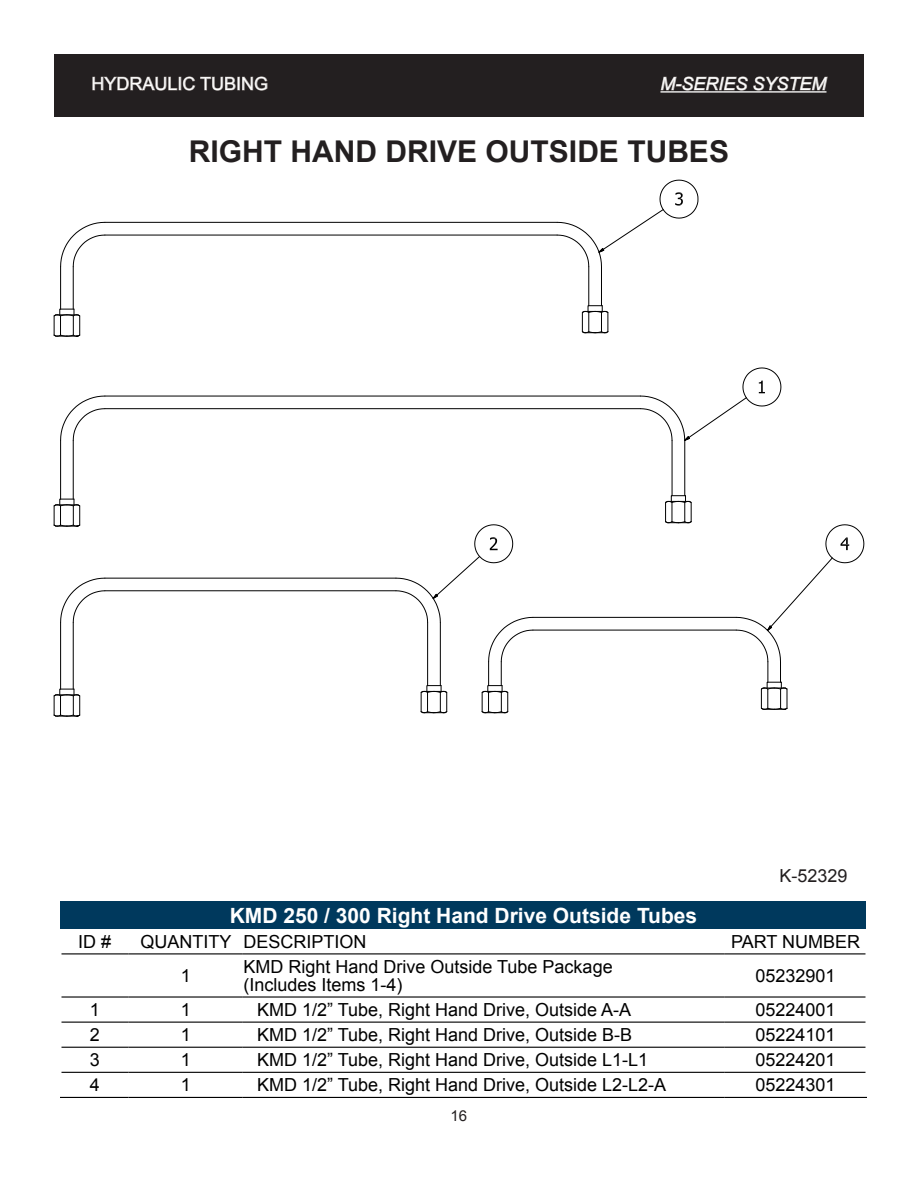
<style>
.page{position:relative;width:918px;height:1188px;background:#fff}
.page>*{position:absolute;margin:0;border:0;box-sizing:border-box;transform-origin:0 0}
.FIGURE_LABELS{font:700 30px "Arial";color:#231f20}
.Table_Text{font:700 21px "Arial";color:#fff}
.Table_Text-2{font:18px/18px "Arial";color:#000}
.COVER_PAGE{font:18px "Arial";color:#fff}
.t1{font:italic 18px "Arial";color:#fff}
.Table_Text-3{font:18px "Arial";color:#231f20}
.t2{font:15px "Arial";color:#231f20}
</style>
<div class="page">
<div style="left:55px;top:55px;width:808px;height:61px;background:#231f20"></div>
<hr style="left:660px;top:91px;width:167px;height:2px;background:#fff">
<svg style="left:661px;top:76px;width:167px;height:15px"></svg>
<div style="left:54px;top:54px;width:810px;height:63px;border:2px solid #231f20"></div>
<svg style="left:92px;top:76px;width:176px;height:15px"></svg>
<div style="left:54px;top:54px;width:405px;height:63px;border:2px solid #231f20"></div>
<hr style="left:105px;top:396px;width:535px;height:1px;background:#000">
<hr style="left:105px;top:408px;width:535px;height:1px;background:#000">
<svg style="left:61px;top:406px;width:15px;height:34px"></svg>
<hr style="left:60px;top:440px;width:1px;height:59px;background:#000">
<hr style="left:73px;top:440px;width:1px;height:59px;background:#000">
<svg style="left:76px;top:395px;width:371px;height:34px"></svg>
<svg style="left:54px;top:306px;width:552px;height:31px"></svg>
<svg style="left:582px;top:311px;width:200px;height:185px"></svg>
<hr style="left:601px;top:267px;width:1px;height:39px;background:#000">
<hr style="left:589px;top:267px;width:1px;height:39px;background:#000">
<hr style="left:105px;top:222px;width:452px;height:1px;background:#000">
<hr style="left:105px;top:235px;width:452px;height:1px;background:#000">
<svg style="left:61px;top:222px;width:44px;height:45px"></svg>
<hr style="left:60px;top:267px;width:1px;height:42px;background:#000">
<hr style="left:73px;top:267px;width:1px;height:42px;background:#000">
<svg style="left:557px;top:180px;width:141px;height:87px"></svg>
<svg style="left:640px;top:368px;width:141px;height:73px"></svg>
<svg style="left:54px;top:496px;width:810px;height:221px"></svg>
<div style="left:61px;top:902px;width:805px;height:27px;background:#00395d"></div>
<hr style="left:62px;top:953px;width:67px;height:1px;background:#000">
<hr style="left:129px;top:953px;width:114px;height:1px;background:#000">
<hr style="left:243px;top:953px;width:482px;height:1px;background:#000">
<hr style="left:725px;top:953px;width:141px;height:1px;background:#000">
<hr style="left:62px;top:996px;width:67px;height:2px;background:#000">
<hr style="left:129px;top:996px;width:114px;height:2px;background:#000">
<hr style="left:243px;top:996px;width:482px;height:2px;background:#000">
<hr style="left:725px;top:996px;width:141px;height:2px;background:#000">
<hr style="left:62px;top:1022px;width:67px;height:1px;background:#000">
<hr style="left:129px;top:1022px;width:114px;height:1px;background:#000">
<hr style="left:243px;top:1022px;width:482px;height:1px;background:#000">
<hr style="left:725px;top:1022px;width:141px;height:1px;background:#000">
<hr style="left:62px;top:1047px;width:67px;height:1px;background:#000">
<hr style="left:129px;top:1047px;width:114px;height:1px;background:#000">
<hr style="left:243px;top:1047px;width:482px;height:1px;background:#000">
<hr style="left:725px;top:1047px;width:141px;height:1px;background:#000">
<hr style="left:62px;top:1072px;width:67px;height:1px;background:#000">
<hr style="left:129px;top:1072px;width:114px;height:1px;background:#000">
<hr style="left:243px;top:1072px;width:482px;height:1px;background:#000">
<hr style="left:725px;top:1072px;width:141px;height:1px;background:#000">
<hr style="left:60px;top:1097px;width:69px;height:1px;background:#000">
<hr style="left:129px;top:1097px;width:114px;height:1px;background:#000">
<hr style="left:243px;top:1097px;width:482px;height:1px;background:#000">
<hr style="left:725px;top:1097px;width:142px;height:1px;background:#000">
<p class="COVER_PAGE" style="left:92px;top:72px;width:178px">HYDRAULIC TUBING</p>
<p class="t1" style="left:660px;top:72px;width:168px">M-SERIES SYSTEM</p>
<p class="FIGURE_LABELS" style="left:189px;top:131px;width:542px">RIGHT HAND DRIVE OUTSIDE TUBES</p>
<p class="Table_Text" style="left:230px;top:901px;width:469px">KMD 250 / 300 Right Hand Drive Outside Tubes</p>
<p class="Table_Text-3" style="left:780px;top:864px;width:70px">K-52329</p>
<p class="Table_Text-2" style="left:78px;top:933px;width:35px">ID #</p>
<p class="Table_Text-2" style="left:140px;top:933px;width:93px">QUANTITY</p>
<p class="Table_Text-2" style="left:244px;top:933px;width:125px">DESCRIPTION</p>
<p class="Table_Text-2" style="left:731px;top:933px;width:131px">PART NUMBER</p>
<p class="Table_Text-2" style="left:181px;top:967px;width:12px">1</p>
<p class="Table_Text-2" style="left:244px;top:958px;width:371px">KMD Right Hand Drive Outside Tube Package (Includes Items 1-4)</p>
<p class="Table_Text-2" style="left:755px;top:967px;width:82px">05232901</p>
<p class="Table_Text-2" style="left:90px;top:1001px;width:12px">1</p>
<p class="Table_Text-2" style="left:181px;top:1001px;width:12px">1</p>
<p class="Table_Text-2" style="left:257px;top:1001px;width:376px">KMD 1/2” Tube, Right Hand Drive, Outside A-A</p>
<p class="Table_Text-2" style="left:755px;top:1001px;width:82px">05224001</p>
<p class="Table_Text-2" style="left:90px;top:1026px;width:12px">2</p>
<p class="Table_Text-2" style="left:181px;top:1026px;width:12px">1</p>
<p class="Table_Text-2" style="left:257px;top:1026px;width:377px">KMD 1/2” Tube, Right Hand Drive, Outside B-B</p>
<p class="Table_Text-2" style="left:755px;top:1026px;width:82px">05224101</p>
<p class="Table_Text-2" style="left:90px;top:1051px;width:12px">3</p>
<p class="Table_Text-2" style="left:181px;top:1051px;width:12px">1</p>
<p class="Table_Text-2" style="left:257px;top:1051px;width:393px">KMD 1/2” Tube, Right Hand Drive, Outside L1-L1</p>
<p class="Table_Text-2" style="left:755px;top:1051px;width:82px">05224201</p>
<p class="Table_Text-2" style="left:90px;top:1076px;width:12px">4</p>
<p class="Table_Text-2" style="left:181px;top:1076px;width:12px">1</p>
<p class="Table_Text-2" style="left:257px;top:1076px;width:411px">KMD 1/2” Tube, Right Hand Drive, Outside L2-L2-A</p>
<p class="Table_Text-2" style="left:755px;top:1076px;width:82px">05224301</p>
<p class="t2" style="left:451px;top:1106px;width:18px">16</p>
</div>
